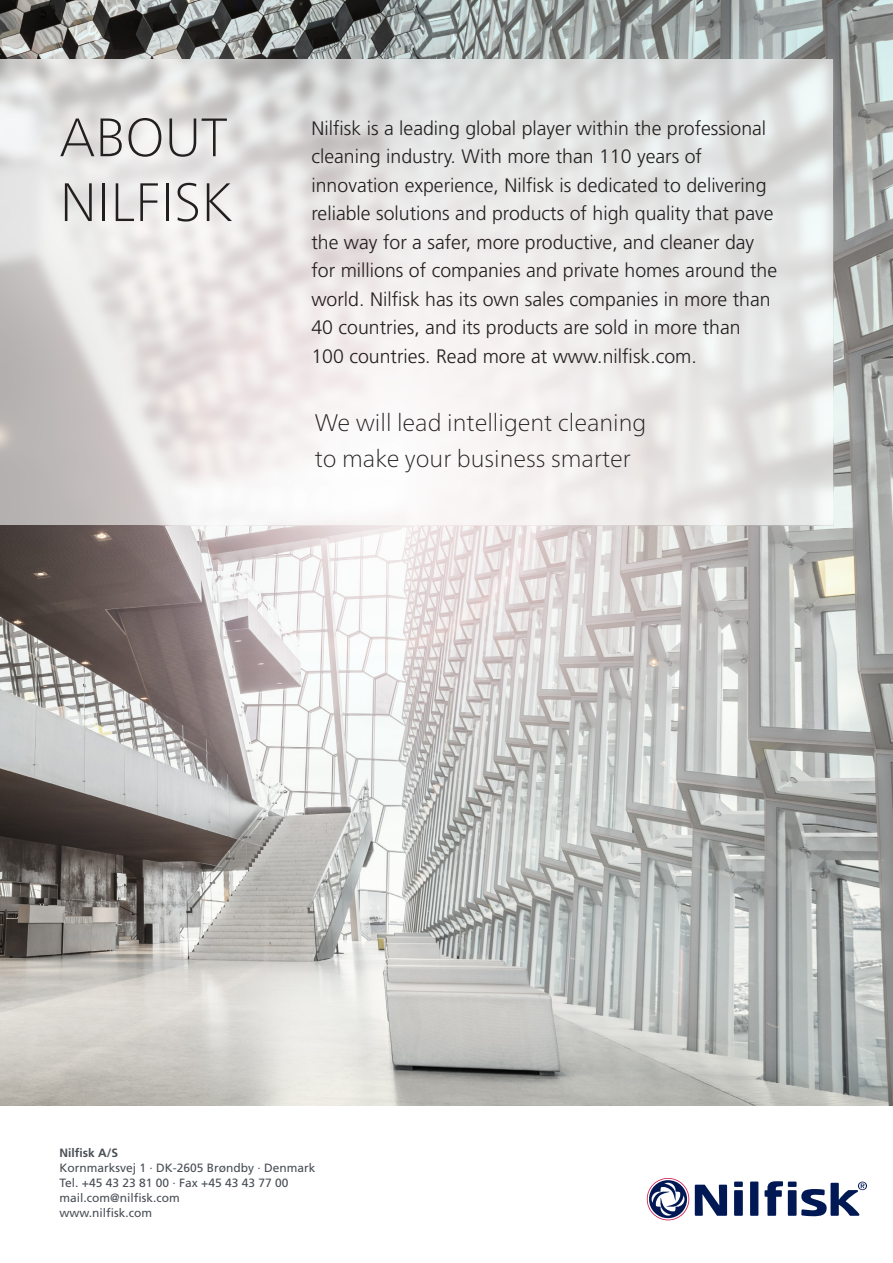
<style>
.page{position:relative;width:893px;height:1263px;background:#fff}
.page>*{position:absolute;margin:0;border:0;box-sizing:border-box;transform-origin:0 0}
.Headlines_-_white{font:100 54px "Frutiger Neue LT Pro";color:#231f20}
.Introduction{font:100 24px/36px "Frutiger Neue LT Pro";color:#231f20}
.Introduction-2{font:300 19.5px/28.5px "Frutiger LT Std";color:#231f20}
.t1{font:12px "Frutiger LT Std";color:#4a4f55}
.t2{font:700 12px "Frutiger LT Std";color:#4a4f55}
</style>
<div class="page">
<img style="left:0;top:0;width:893px;height:1106px">
<div style="left:750px;top:1181px;width:8px;height:35px;background:#001954"></div>
<svg style="left:695px;top:1185px;width:32px;height:31px"></svg>
<div style="left:734px;top:1190px;width:9px;height:26px;background:#001954"></div>
<div style="left:788px;top:1190px;width:9px;height:26px;background:#001954"></div>
<div style="left:734px;top:1181px;width:9px;height:6px;background:#001954"></div>
<div style="left:788px;top:1181px;width:9px;height:6px;background:#001954"></div>
<svg style="left:764px;top:1181px;width:19px;height:35px"></svg>
<svg style="left:647px;top:1178px;width:42px;height:42px"></svg>
<svg style="left:801px;top:1181px;width:66px;height:35px"></svg>
<svg style="left:0;top:60px;width:833px;height:465px"></svg>
<p class="Headlines_-_white" style="left:60px;top:106px;width:170px">ABOUT</p>
<p class="Headlines_-_white" style="left:60px;top:170px;width:175px">NILFISK</p>
<p class="Introduction-2" style="left:311px;top:114px;width:467px">Nilfisk is a leading global player within the professional cleaning industry. With more than 110 years of innovation experience, Nilfisk is dedicated to delivering reliable solutions and products of high quality that pave the way for a safer, more productive, and cleaner day for millions of companies and private homes around the world. Nilfisk has its own sales companies in more than 40 countries, and its products are sold in more than 100 countries. Read more at www.nilfisk.com.</p>
<p class="Introduction" style="left:315px;top:405px;width:333px">We will lead intelligent cleaning to make your business smarter</p>
<p class="t2" style="left:60px;top:1146px;width:60px">Nilfisk A/S</p>
<p class="t1" style="left:60px;top:1161px;width:258px">Kornmarksvej 1 · DK-2605 Brøndby · Denmark</p>
<p class="t1" style="left:60px;top:1176px;width:231px">Tel. +45 43 23 81 00 · Fax +45 43 43 77 00</p>
<p class="t1" style="left:60px;top:1191px;width:122px">mail.com@nilfisk.com</p>
<p class="t1" style="left:60px;top:1206px;width:94px">www.nilfisk.com</p>
</div>
